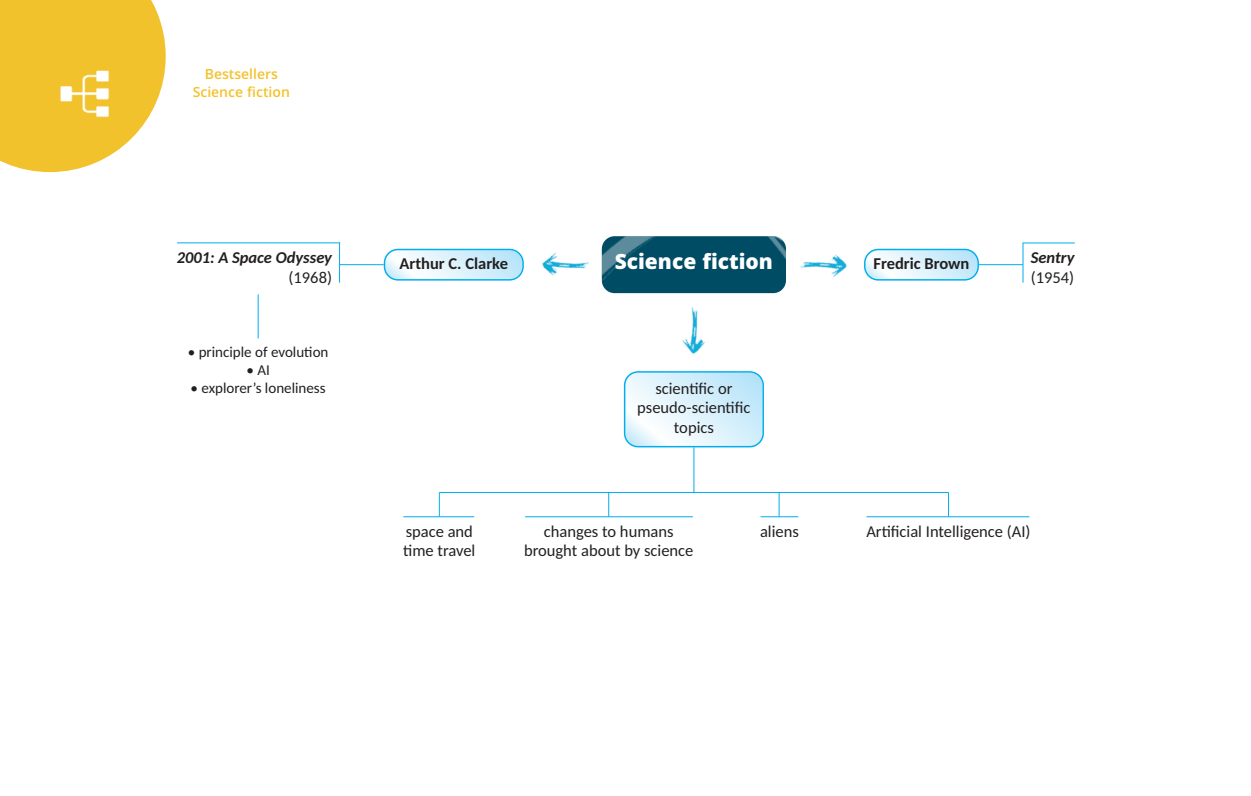
<style>
.page{position:relative;width:1251px;height:796px;background:#fff}
.page>*{position:absolute;margin:0;border:0;box-sizing:border-box;transform-origin:0 0}
.t1{font:800 22.5px "Khula";color:#fff}
.t2{font:16.5px/19.8px "Carlito";color:#231f20;text-align:center}
.t3{font:700 16.5px "Carlito";color:#231f20}
.t4{font:italic 700 16.5px "Carlito";color:#231f20}
.t5{font:15px "Carlito";color:#231f20}
.t6{font:600 15px/18px "Khula";color:#f2c22d;text-align:center}
</style>
<div class="page">
<svg style="left:864px;top:248px;width:114px;height:32px"></svg>
<svg style="left:0;top:0;width:166px;height:172px;background:#f3c947"></svg>
<img style="left:59px;top:70px;width:50px;height:48px">
<img style="left:601px;top:236px;width:184px;height:57px;border-radius:13px">
<img style="left:800px;top:254px;width:47px;height:23px">
<img style="left:542px;top:252px;width:47px;height:24px">
<img style="left:682px;top:307px;width:23px;height:47px">
<svg style="left:383px;top:248px;width:140px;height:32px"></svg>
<svg style="left:623px;top:371px;width:140px;height:76px"></svg>
<hr style="left:978px;top:264px;width:44px;height:1px;background:#00aeef">
<hr style="left:339px;top:264px;width:44px;height:1px;background:#00aeef">
<hr style="left:1022px;top:242px;width:52px;height:1px;background:#00aeef">
<hr style="left:1022px;top:243px;width:1px;height:39px;background:#00aeef">
<hr style="left:339px;top:242px;width:1px;height:40px;background:#00aeef">
<hr style="left:177px;top:242px;width:163px;height:1px;background:#00aeef">
<hr style="left:258px;top:294px;width:1px;height:44px;background:#00aeef">
<hr style="left:439px;top:492px;width:509px;height:1px;background:#00aeef">
<svg style="left:778px;top:493px;width:1px;height:23px"></svg>
<svg style="left:608px;top:493px;width:1px;height:23px"></svg>
<svg style="left:439px;top:492px;width:1px;height:24px"></svg>
<hr style="left:693px;top:447px;width:1px;height:45px;background:#00aeef">
<hr style="left:866px;top:516px;width:163px;height:1px;background:#00aeef">
<hr style="left:760px;top:516px;width:38px;height:1px;background:#00aeef">
<hr style="left:525px;top:516px;width:167px;height:1px;background:#00aeef">
<hr style="left:403px;top:516px;width:71px;height:1px;background:#00aeef">
<p class="t6" style="left:193px;top:65px;width:99px">Bestsellers<br>Science fiction</p>
<p class="t4" style="left:177px;top:247px;width:157px">2001: A Space Odyssey</p>
<p class="t2" style="left:288px;top:267px;width:45px">(1968)</p>
<p class="t5" style="left:188px;top:343px;width:142px">• principle of evolution</p>
<p class="t5" style="left:246px;top:361px;width:25px">• AI</p>
<p class="t5" style="left:190px;top:379px;width:136px">• explorer’s loneliness</p>
<h1 class="t1" style="left:614px;top:248px;width:160px">Science fiction</h1>
<p class="t3" style="left:399px;top:253px;width:110px">Arthur C. Clarke</p>
<p class="t3" style="left:873px;top:253px;width:97px">Fredric Brown</p>
<p class="t2" style="left:637px;top:378px;width:115px">scientific or pseudo-scientific topics</p>
<p class="t4" style="left:1030px;top:247px;width:45px">Sentry</p>
<p class="t2" style="left:1030px;top:267px;width:45px">(1954)</p>
<p class="t2" style="left:403px;top:520px;width:74px;text-align:left">space and time travel</p>
<p class="t2" style="left:524px;top:520px;width:171px">changes to humans brought about by science</p>
<p class="t2" style="left:760px;top:520px;width:40px">aliens</p>
<p class="t2" style="left:866px;top:520px;width:166px">Artificial Intelligence (AI)</p>
</div>
